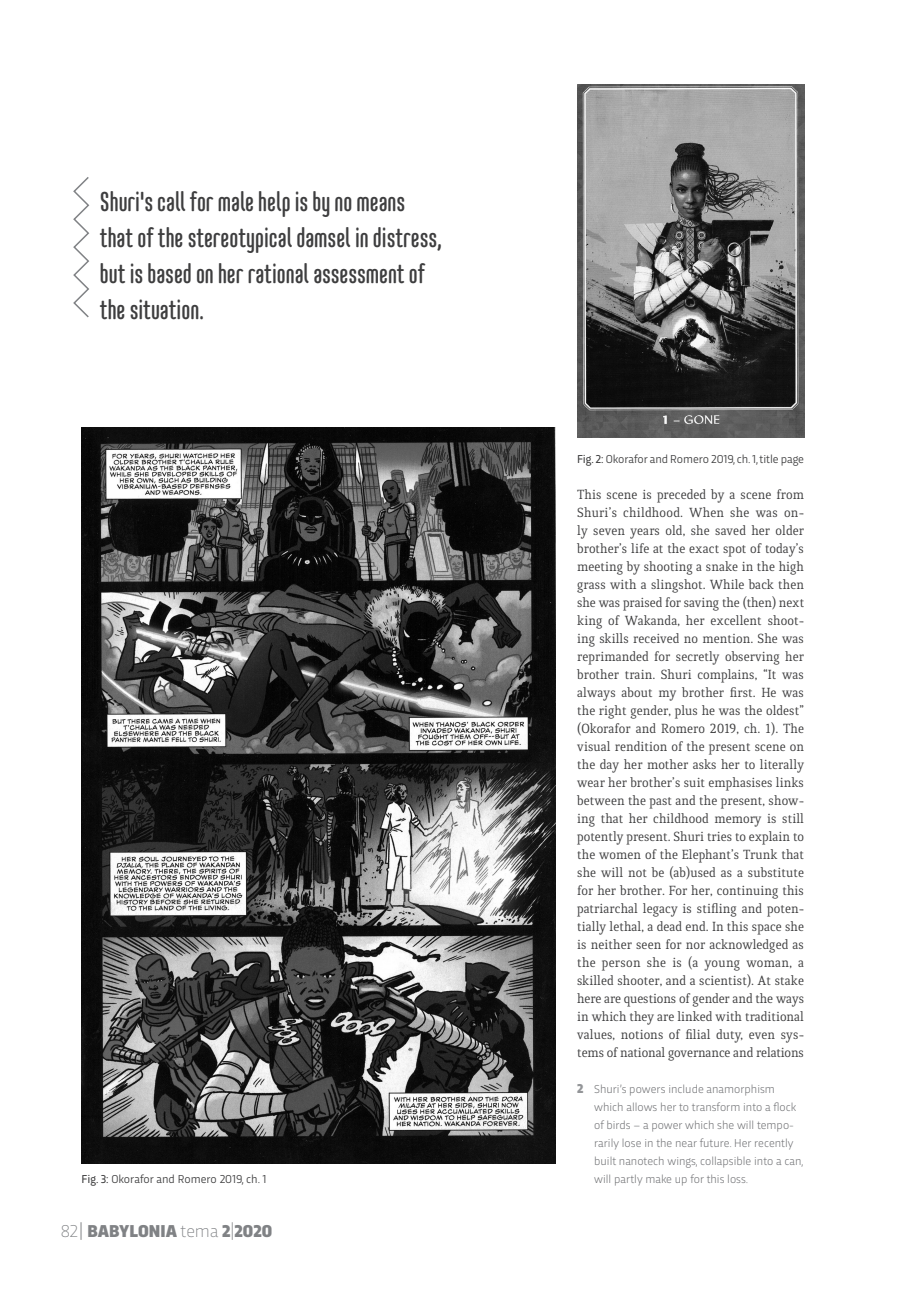
<style>
.page{position:relative;width:919px;height:1289px;background:#fff}
.page>*{position:absolute;margin:0;border:0;box-sizing:border-box;transform-origin:0 0}
.Citazione_-_Sx{font:500 27px/36px "Core Mellow 59 Cp";color:#3e3e3f}
.t1{font:900 18px "Trasandina";color:#808285}
.Testo_Base_-_Quiroga{font:14.25px/18px "Quiroga Serif Pro";letter-spacing:-.01em;color:#3e3e3f;text-align:justify}
.t2{font:300 12px/18px "Trasandina";color:#6c6d70}
.Testo_Base_-_Trans{font:12px "Trasandina";letter-spacing:-.005em;color:#3e3e3f}
.s1{font-style:inherit}
.s2{font-weight:200}
.s3{font-weight:300}
.s4{font-weight:900;font-size:13.5px;color:#939598}
</style>
<div class="page">
<img style="left:577px;top:85px;width:227px;height:352px">
<img style="left:82px;top:427px;width:474px;height:736px">
<svg style="left:73px;top:177px;width:17px;height:141px"></svg>
<p class="Citazione_-_Sx" style="left:100px;top:182px;width:343px">Shuri's call for male help is by no means that of the stereotypical damsel in distress, but is based on her rational assessment of the situation.</p>
<p class="Testo_Base_-_Trans" style="left:82px;top:1170px;width:186px"><span class="s1">Fig. 3:</span> Okorafor and Romero 2019, ch. 1</p>
<p class="t1" style="left:61px;top:1218px;width:213px"><span class="s2">82</span><span class="s3">|</span> BABYLONIA <span class="s2">tema</span> 2<span class="s2">|</span>2020</p>
<p class="Testo_Base_-_Trans" style="left:577px;top:450px;width:228px"><span class="s1">Fig. 2:</span> Okorafor and Romero 2019, ch. 1, title page</p>
<p class="Testo_Base_-_Quiroga" style="left:577px;top:485px;width:228px">This scene is preceded by a scene from Shuri’s childhood. When she was on&shy;ly seven years old, she saved her older brother’s life at the exact spot of today’s meeting by shooting a snake in the high grass with a slingshot. While back then she was praised for saving the (then) next king of Wakanda, her excellent shoot&shy;ing skills received no mention. She was reprimanded for secretly observing her brother train. Shuri complains, “It was always about my brother first. He was the right gender, plus he was the oldest” (Okorafor and Romero 2019, ch. 1). The visual rendition of the present scene on the day her mother asks her to literally wear her brother’s suit emphasises links between the past and the present, show&shy;ing that her childhood memory is still potently present. Shuri tries to explain to the women of the Elephant’s Trunk that she will not be (ab)used as a substitute for her brother. For her, continuing this patriarchal legacy is stifling and poten&shy;tially lethal, a dead end. In this space she is neither seen for nor acknowledged as the person she is (a young woman, a skilled shooter, and a scientist). At stake here are questions of gender and the ways in which they are linked with traditional values, notions of filial duty, even sys&shy;tems of national governance and relations</p>
<p class="t2" style="left:594px;top:1079px;width:211px;text-indent:-17px"><span class="s4">2</span> Shuri’s powers include anamorphism which allows her to transform into a flock of birds – a power which she will tempo&shy;rarily lose in the near future. Her recently built nanotech wings, collapsible into a can, will partly make up for this loss.</p>
</div>
